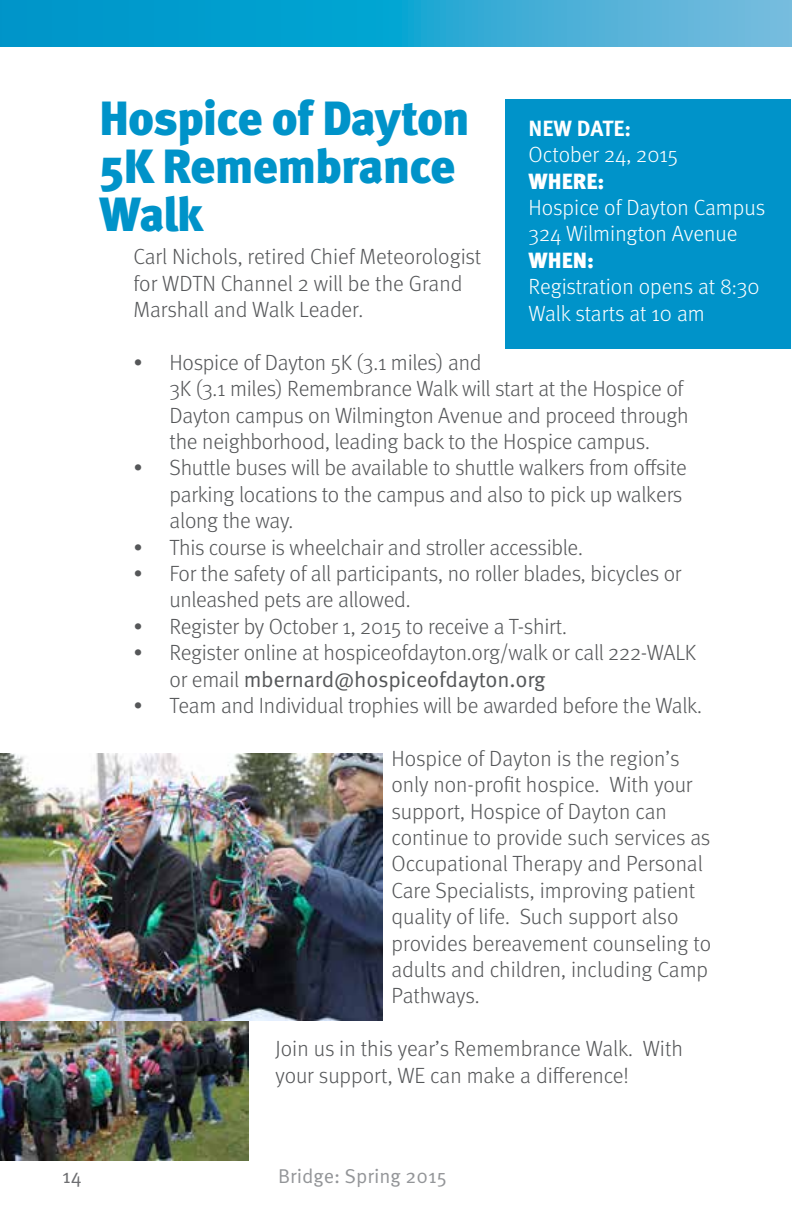
<style>
.page{position:relative;width:792px;height:1224px;background:#fff}
.page>*{position:absolute;margin:0;border:0;box-sizing:border-box;transform-origin:0 0}
.t1{font:900 48px/48px "Meta OT";letter-spacing:-.025em;color:#0093c9}
.t2{font:300 22px/26.4px "Meta OT";letter-spacing:-.01em;color:#555759}
.t3{font:300 22px/26.4px "Meta OT";color:#fff}
.t4{font:22px "Meta OT Norm";letter-spacing:-.015em;color:#555759}
.t5{font:900 22px "Meta OT";color:#fff}
.t6{font:700 22px "Meta OT";color:#fff}
.t7{font:20px "Meta OT Norm";color:#939598}
.t8{font:20px "Meta OT Norm";color:#6d6e71}
.s1{font-family:"Meta OT";font-weight:300}
</style>
<div class="page">
<svg style="left:0;top:0;width:792px;height:46px;background:#25a6d2"></svg>
<div style="left:505px;top:99px;width:286px;height:249px;background:#0093c9"></div>
<img style="left:0;top:1020px;width:249px;height:141px">
<img style="left:0;top:753px;width:382px;height:267px">
<h1 class="t1" style="left:99px;top:97px;width:373px">Hospice of Dayton<br>5K Remembrance<br>Walk</h1>
<p class="t2" style="left:134px;top:244px;width:349px">Carl Nichols, retired Chief Meteorologist for WDTN Channel 2 will be the Grand<br>Marshall and Walk Leader.</p>
<p class="t2" style="left:169px;top:349px;width:521px;text-indent:-36px">• Hospice of Dayton 5K (3.1 miles) and<br>3K (3.1 miles) Remembrance Walk will start at the Hospice of Dayton campus on Wilmington Avenue and proceed through the neighborhood, leading back to the Hospice campus.</p>
<p class="t2" style="left:169px;top:455px;width:519px;text-indent:-36px">• Shuttle buses will be available to shuttle walkers from offsite parking locations to the campus and also to pick up walkers along the way.</p>
<p class="t2" style="left:134px;top:534px;width:451px">• This course is wheelchair and stroller accessible.</p>
<p class="t2" style="left:169px;top:561px;width:514px;text-indent:-36px">• For the safety of all participants, no roller blades, bicycles or unleashed pets are allowed.</p>
<p class="t2" style="left:134px;top:613px;width:435px">• Register by October 1, 2015 to receive a T-shirt.</p>
<p class="t2" style="left:134px;top:640px;width:564px">• Register online at hospiceofdayton.org/walk or call 222-WALK</p>
<p class="t4" style="left:169px;top:666px;width:377px"><span class="s1">or email</span> mbernard@hospiceofdayton.org</p>
<p class="t2" style="left:134px;top:693px;width:570px">• Team and Individual trophies will be awarded before the Walk.</p>
<p class="t2" style="left:391px;top:745px;width:321px">Hospice of Dayton is the region’s only non-profit hospice. With your support, Hospice of Dayton can continue to provide such services as<br>Occupational Therapy and Personal<br>Care Specialists, improving patient quality of life. Such support also provides bereavement counseling to adults and children, including Camp<br>Pathways.</p>
<p class="t2" style="left:275px;top:1036px;width:409px">Join us in this year’s Remembrance Walk. With your support, WE can make a difference!</p>
<p class="t6" style="left:529px;top:114px;width:104px">NEW DATE:</p>
<p class="t3" style="left:529px;top:142px;width:151px">October 24, 2015</p>
<p class="t5" style="left:529px;top:168px;width:78px">WHERE:</p>
<p class="t3" style="left:529px;top:195px;width:238px">Hospice of Dayton Campus<br>324 Wilmington Avenue</p>
<p class="t5" style="left:529px;top:247px;width:67px">WHEN:</p>
<p class="t3" style="left:529px;top:274px;width:233px">Registration opens at 8:30<br>Walk starts at 10 am</p>
<p class="t8" style="left:62px;top:1164px;width:21px">14</p>
<p class="t7" style="left:278px;top:1164px;width:170px">Bridge: Spring 2015</p>
</div>
